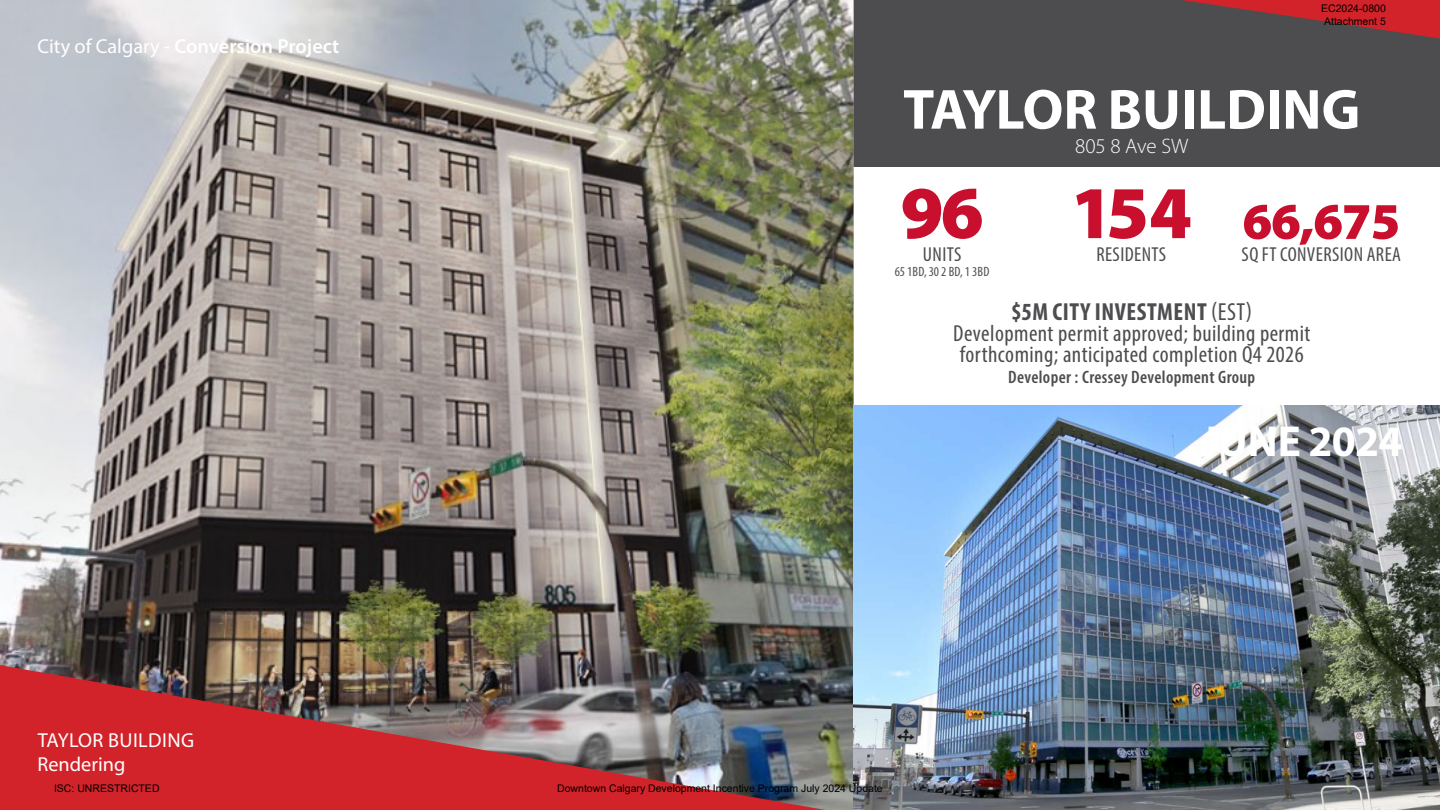
<style>
.page{position:relative;width:1440px;height:810px;background:#fff}
.page>*{position:absolute;margin:0;border:0;box-sizing:border-box;transform-origin:0 0}
.t1{font:900 75px "Myriad Pro";color:#c80f2e}
.t2{font:700 57px "Myriad Pro";color:#fff}
.t3{font:900 51.75px "Myriad Pro";color:#c80f2e}
.t4{font:700 43.5px "Myriad Pro";letter-spacing:-.01em;color:#fff}
.t5{font:700 condensed 24.75px "Myriad Pro";letter-spacing:.02em;color:#4d4d4f}
.t6{font:condensed 23.25px/21px "Myriad Pro";letter-spacing:.02em;color:#4d4d4f}
.t7{font:300 21px "Myriad Pro";color:#fff}
.t8{font:condensed 20.25px "Myriad Pro";letter-spacing:.02em;color:#4d4d4f}
.t9{font:600 20.25px "Myriad Pro";color:#fff}
.t10{font:20.25px/24.3px "Myriad Pro";letter-spacing:.005em;color:#fff}
.t11{font:600 condensed 18px "Myriad Pro";letter-spacing:.02em;color:#4d4d4f}
.t12{font:condensed 13.5px "Myriad Pro";letter-spacing:.01em;color:#4d4d4f}
.t13{font:10.5px/12.6px "Arial";color:#000}
.s1{font-weight:400}
</style>
<div class="page">
<div style="left:854px;top:0;width:586px;height:166px;background:#4d4d4f"></div>
<img style="left:0;top:0;width:854px;height:810px">
<svg style="left:1182px;top:0;width:258px;height:38px"></svg>
<img style="left:0;top:665px;width:826px;height:145px">
<img style="left:854px;top:405px;width:586px;height:405px">
<h3 class="t9" style="left:38px;top:33px;width:303px"><span class="s1">City of Calgary -</span> Conversion Project</h3>
<p class="t13" style="left:1321px;top:2px;width:66px">EC2024-0800<br>Attachment 5</p>
<h2 class="t2" style="left:903px;top:72px;width:459px">TAYLOR BUILDING</h2>
<h3 class="t7" style="left:1075px;top:133px;width:115px">805 8 Ave SW</h3>
<h1 class="t1" style="left:901px;top:163px;width:84px">96</h1>
<h3 class="t8" style="left:923px;top:242px;width:40px">UNITS</h3>
<p class="t12" style="left:895px;top:263px;width:96px">65 1BD, 30 2 BD, 1 3BD</p>
<h1 class="t1" style="left:1071px;top:163px;width:123px">154</h1>
<h3 class="t8" style="left:1096px;top:242px;width:71px">RESIDENTS</h3>
<h3 class="t3" style="left:1242px;top:187px;width:159px">66,675</h3>
<h3 class="t8" style="left:1242px;top:242px;width:161px">SQ FT CONVERSION AREA</h3>
<h3 class="t5" style="left:1011px;top:296px;width:243px">$5M CITY INVESTMENT <span class="s1">(EST)</span></h3>
<h3 class="t6" style="left:953px;top:323px;width:359px">Development permit approved; building permit forthcoming; anticipated completion Q4 2026</h3>
<h3 class="t11" style="left:1008px;top:366px;width:249px">Developer : Cressey Development Group</h3>
<h3 class="t4" style="left:1200px;top:413px;width:204px">JUNE 2024</h3>
<h3 class="t10" style="left:38px;top:728px;width:158px">TAYLOR BUILDING<br>Rendering</h3>
<p class="t13" style="left:54px;top:782px;width:107px">ISC: UNRESTRICTED</p>
<p class="t13" style="left:557px;top:782px;width:327px">Downtown Calgary Development Incentive Program July 2024 Update</p>
</div>
